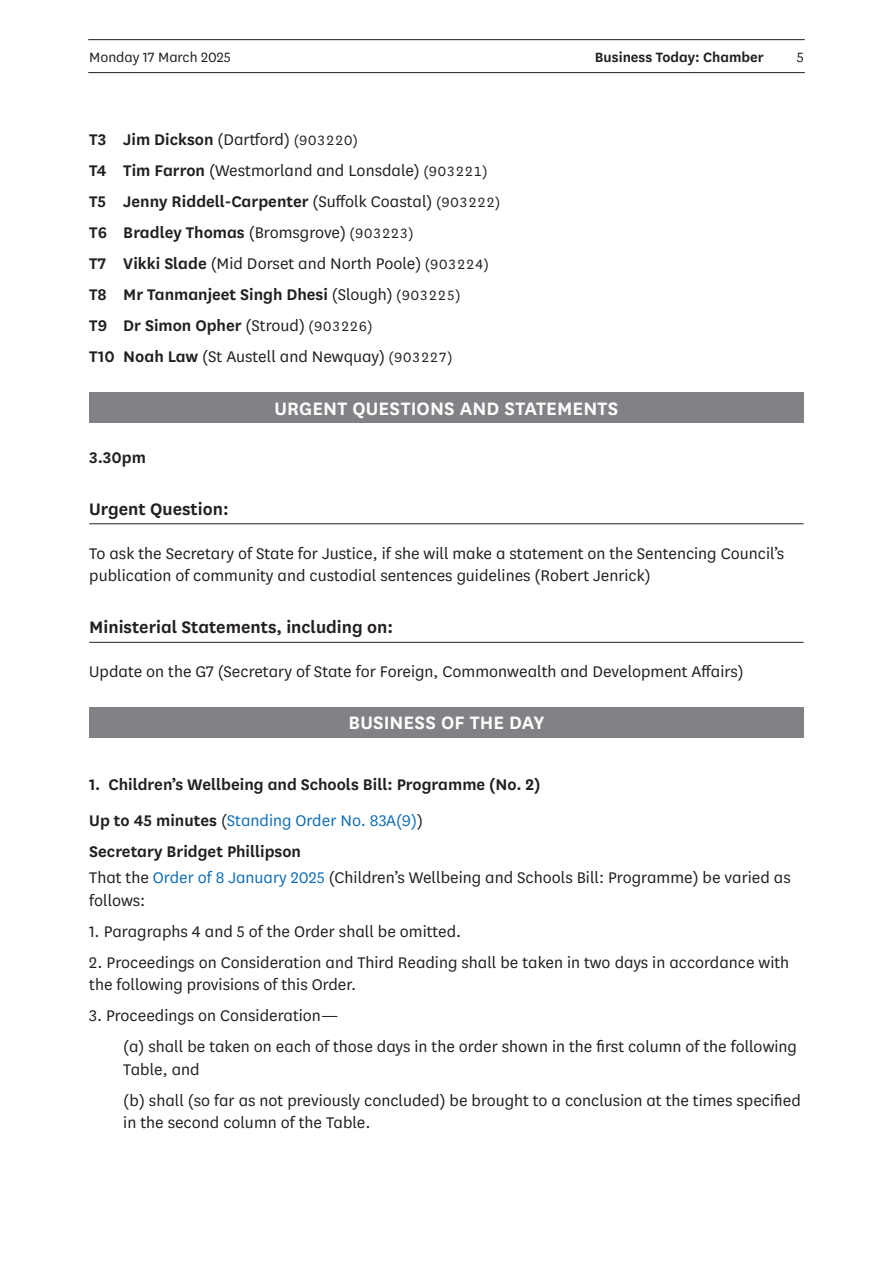
<style>
.page{position:relative;width:893px;height:1263px;background:#fff}
.page>*{position:absolute;margin:0;border:0;box-sizing:border-box;transform-origin:0 0}
.Heading2Grey{font:21px "National LFSN Semibold";letter-spacing:.005em;color:#fff}
.Heading3Underlined{font:19.5px "National LFSN Semibold";color:#231f20}
.NormalIndent{font:18px/22.5px "National LFSN Book";color:#231f20}
.NumberedHeading{font:18px "National LFSN Semibold";color:#231f20}
.BoldTimingHeading{font:18px "National LFSN Book";color:#0f6eb8}
.MotionSponsor{font:18px "National LFSN Semibold";color:#231f20}
.BoldTimingHeading-2{font:18px "National LFSN Semibold";color:#231f20}
.t1{font:15.75px "National LFSN Semibold";color:#231f20}
.t2{font:15.75px "National LFSN Book";color:#231f20}
.s1{font-family:"National LFSN Book"}
.s2{font-family:"National LFSN Book";font-size:15.75px}
.s3{font-family:"National LFSN Semibold"}
.s4{font-size:15.75px}
.s5{font-family:"National LFSN Semibold";color:#231f20}
.s6{color:#231f20}
.s7{color:#0f6eb8}
</style>
<div class="page">
<hr style="left:88px;top:72px;width:717px;height:1px;background:#231f20">
<hr style="left:88px;top:39px;width:717px;height:1px;background:#231f20">
<div style="left:89px;top:392px;width:715px;height:31px;background:#808285"></div>
<hr style="left:89px;top:523px;width:715px;height:1px;background:#231f20">
<hr style="left:89px;top:642px;width:715px;height:1px;background:#231f20">
<div style="left:89px;top:707px;width:715px;height:31px;background:#808285"></div>
<p class="t2" style="left:89px;top:47px;width:143px">Monday 17 March 2025</p>
<p class="t1" style="left:595px;top:46px;width:170px">Business Today: Chamber</p>
<p class="t2" style="left:797px;top:47px;width:9px">5</p>
<p class="NumberedHeading" style="left:89px;top:127px;width:270px">T3 Jim Dickson <span class="s1">(Dartford)</span> <span class="s2">(903220)</span></p>
<p class="NormalIndent" style="left:89px;top:159px;width:400px"><span class="s3">T4 Tim Farron</span> (Westmorland and Lonsdale) <span class="s4">(903221)</span></p>
<p class="NumberedHeading" style="left:89px;top:189px;width:412px">T5 Jenny Riddell-Carpenter <span class="s1">(Suffolk Coastal)</span> <span class="s2">(903222)</span></p>
<p class="NumberedHeading" style="left:89px;top:220px;width:326px">T6 Bradley Thomas <span class="s1">(Bromsgrove)</span> <span class="s2">(903223)</span></p>
<p class="NormalIndent" style="left:89px;top:252px;width:401px"><span class="s3">T7 Vikki Slade</span> (Mid Dorset and North Poole) <span class="s4">(903224)</span></p>
<p class="NumberedHeading" style="left:89px;top:282px;width:373px">T8 Mr Tanmanjeet Singh Dhesi <span class="s1">(Slough)</span> <span class="s2">(903225)</span></p>
<p class="NumberedHeading" style="left:89px;top:313px;width:285px">T9 Dr Simon Opher <span class="s1">(Stroud)</span> <span class="s2">(903226)</span></p>
<p class="NormalIndent" style="left:89px;top:345px;width:365px"><span class="s3">T10 Noah Law</span> (St Austell and Newquay) <span class="s4">(903227)</span></p>
<h2 class="Heading2Grey" style="left:274px;top:394px;width:200px">URGENT QUESTIONS AND</h2>
<h2 class="Heading2Grey" style="left:504px;top:394px;width:115px">STATEMENTS</h2>
<p class="BoldTimingHeading-2" style="left:89px;top:445px;width:58px">3.30pm</p>
<h3 class="Heading3Underlined" style="left:89px;top:495px;width:141px">Urgent Question:</h3>
<p class="NormalIndent" style="left:89px;top:541px;width:696px">To ask the Secretary of State for Justice, if she will make a statement on the Sentencing Council’s publication of community and custodial sentences guidelines (Robert Jenrick)</p>
<h3 class="Heading3Underlined" style="left:89px;top:614px;width:305px">Ministerial Statements, including on:</h3>
<p class="NormalIndent" style="left:89px;top:660px;width:656px">Update on the G7 (Secretary of State for Foreign, Commonwealth and Development Affairs)</p>
<h2 class="Heading2Grey" style="left:348px;top:708px;width:173px">BUSINESS OF THE DAY</h2>
<h3 class="NumberedHeading" style="left:89px;top:772px;width:453px">1. Children’s Wellbeing and Schools Bill: Programme (No. 2)</h3>
<p class="BoldTimingHeading" style="left:89px;top:808px;width:335px"><span class="s5">Up to 45 minutes</span> <span class="s6">(</span>Standing Order No. 83A(9)<span class="s6">)</span></p>
<p class="MotionSponsor" style="left:89px;top:838px;width:213px">Secretary Bridget Phillipson</p>
<p class="NormalIndent" style="left:89px;top:866px;width:703px">That the <span class="s7">Order of 8 January 2025</span> (Children’s Wellbeing and Schools Bill: Programme) be varied as follows:</p>
<p class="NormalIndent" style="left:89px;top:919px;width:374px">1. Paragraphs 4 and 5 of the Order shall be omitted.</p>
<p class="NormalIndent" style="left:89px;top:950px;width:701px">2. Proceedings on Consideration and Third Reading shall be taken in two days in accordance with the following provisions of this Order.</p>
<p class="NormalIndent" style="left:89px;top:1004px;width:251px">3. Proceedings on Consideration—</p>
<p class="NormalIndent" style="left:123px;top:1035px;width:675px">(a) shall be taken on each of those days in the order shown in the first column of the following<br>Table, and</p>
<p class="NormalIndent" style="left:123px;top:1088px;width:679px">(b) shall (so far as not previously concluded) be brought to a conclusion at the times specified in the second column of the Table.</p>
</div>
